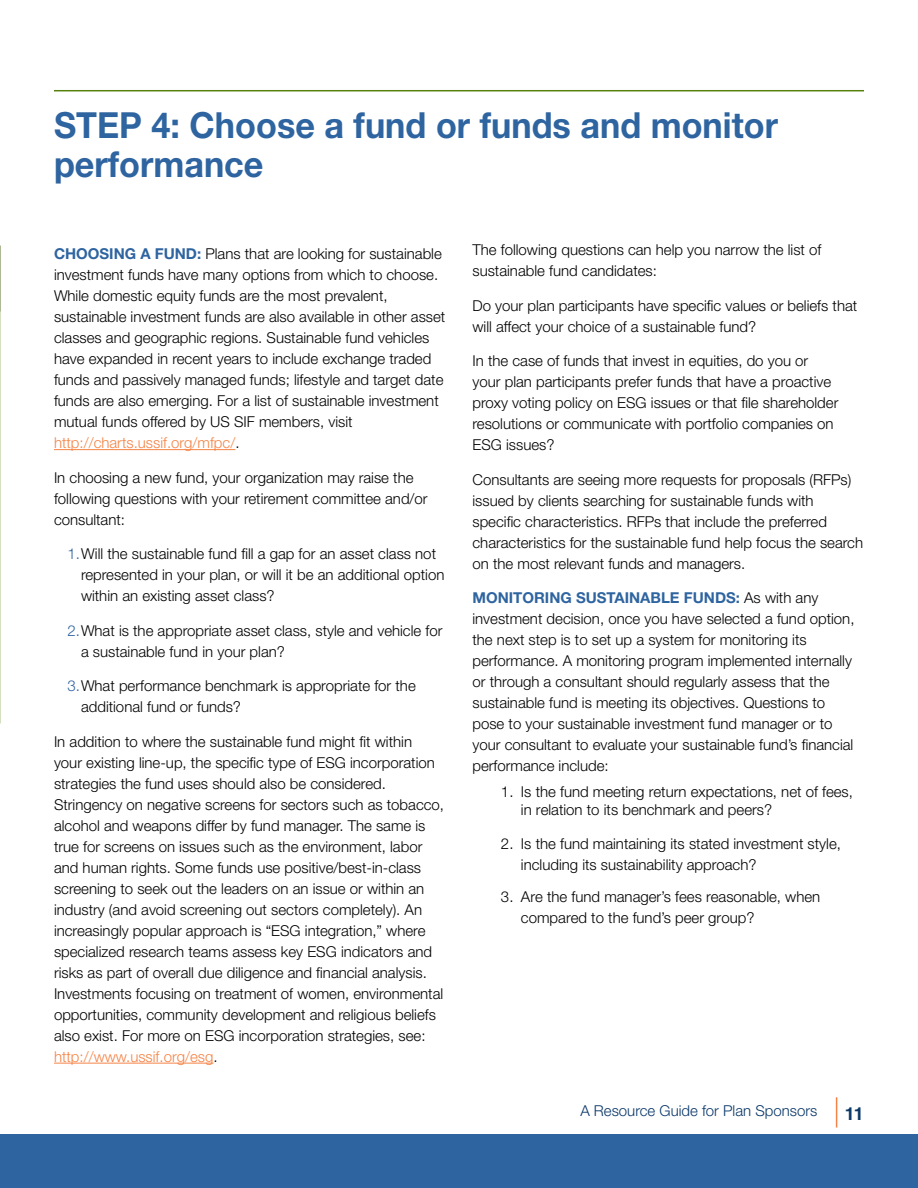
<style>
.page{position:relative;width:918px;height:1188px;background:#fff}
.page>*{position:absolute;margin:0;border:0;box-sizing:border-box;transform-origin:0 0}
.t1{font:700 36px/39px "Helvetica Neue";color:#2e64a0;scale:.95 1}
.t2{font:700 18px "Helvetica";color:#0b3869}
.t3{font:300 15px/21px "Helvetica Neue LT Std";color:#000}
.t4{font:700 15px "Helvetica Neue";color:#2e64a0}
.t5{font:300 15px "Helvetica Neue LT Std";color:#0b3869}
.s1{font-family:"Helvetica Neue";font-weight:700;color:#2e64a0}
.s2{color:#f58345}
.s3{color:#2e64a0}
.s4{font-family:"Helvetica Neue LT Std";font-weight:300;color:#000}
</style>
<div class="page">
<hr style="left:836px;top:1097px;width:1px;height:31px;background:#f58345">
<div style="left:0;top:1134px;width:918px;height:54px;background:#2e64a0"></div>
<hr style="left:54px;top:90px;width:810px;height:1px;background:#57810c">
<hr style="left:54px;top:449px;width:181px;height:1px;background:#f58345">
<hr style="left:54px;top:1063px;width:159px;height:1px;background:#f58345">
<h1 class="t1" style="left:54px;top:107px;width:764px">STEP 4: Choose a fund or funds and monitor performance</h1>
<p class="t3" style="left:54px;top:243px;width:393px"><span class="s1">CHOOSING A FUND:</span> Plans that are looking for sustainable investment funds have many options from which to choose.<br>While domestic equity funds are the most prevalent, sustainable investment funds are also available in other asset classes and geographic regions. Sustainable fund vehicles have expanded in recent years to include exchange traded funds and passively managed funds; lifestyle and target date funds are also emerging. For a list of sustainable investment mutual funds offered by US SIF members, visit <span class="s2">http://charts.ussif.org/mfpc/</span>.</p>
<p class="t3" style="left:54px;top:466px;width:375px">In choosing a new fund, your organization may raise the following questions with your retirement committee and/or consultant:</p>
<p class="t3" style="left:81px;top:543px;width:365px;text-indent:-14px"><span class="s3">1.</span>Will the sustainable fund fill a gap for an asset class not represented in your plan, or will it be an additional option within an existing asset class?</p>
<p class="t3" style="left:81px;top:619px;width:363px;text-indent:-14px"><span class="s3">2.</span>What is the appropriate asset class, style and vehicle for a sustainable fund in your plan?</p>
<p class="t3" style="left:81px;top:675px;width:336px;text-indent:-14px"><span class="s3">3.</span>What performance benchmark is appropriate for the additional fund or funds?</p>
<p class="t3" style="left:54px;top:730px;width:392px">In addition to where the sustainable fund might fit within<br>your existing line-up, the specific type of ESG incorporation strategies the fund uses should also be considered.<br>Stringency on negative screens for sectors such as tobacco, alcohol and weapons differ by fund manager. The same is true for screens on issues such as the environment, labor and human rights. Some funds use positive/best-in-class screening to seek out the leaders on an issue or within an industry (and avoid screening out sectors completely). An increasingly popular approach is “ESG integration,” where specialized research teams assess key ESG indicators and risks as part of overall due diligence and financial analysis.<br>Investments focusing on treatment of women, environmental opportunities, community development and religious beliefs also exist. For more on ESG incorporation strategies, see: <span class="s2">http://www.ussif.org/esg</span>.</p>
<p class="t3" style="left:472px;top:239px;width:350px">The following questions can help you narrow the list of sustainable fund candidates:</p>
<p class="t3" style="left:472px;top:295px;width:386px">Do your plan participants have specific values or beliefs that will affect your choice of a sustainable fund?</p>
<p class="t3" style="left:472px;top:350px;width:367px">In the case of funds that invest in equities, do you or your plan participants prefer funds that have a proactive proxy voting policy on ESG issues or that file shareholder resolutions or communicate with portfolio companies on ESG issues?</p>
<p class="t3" style="left:472px;top:469px;width:392px">Consultants are seeing more requests for proposals (RFPs) issued by clients searching for sustainable funds with specific characteristics. RFPs that include the preferred characteristics for the sustainable fund help focus the search on the most relevant funds and managers.</p>
<p class="t4" style="left:472px;top:586px;width:347px">MONITORING SUSTAINABLE FUNDS: <span class="s4">As with any</span></p>
<p class="t3" style="left:472px;top:608px;width:384px">investment decision, once you have selected a fund option, the next step is to set up a system for monitoring its performance. A monitoring program implemented internally or through a consultant should regularly assess that the sustainable fund is meeting its objectives. Questions to pose to your sustainable investment fund manager or to your consultant to evaluate your sustainable fund’s financial performance include:</p>
<p class="t3" style="left:521px;top:783px;width:333px;line-height:17.7px;text-indent:-20px">1. Is the fund meeting return expectations, net of fees, in relation to its benchmark and peers?</p>
<p class="t3" style="left:521px;top:833px;width:321px;text-indent:-20px">2. Is the fund maintaining its stated investment style, including its sustainability approach?</p>
<p class="t3" style="left:521px;top:886px;width:301px;text-indent:-20px">3. Are the fund manager’s fees reasonable, when compared to the fund’s peer group?</p>
<p class="t5" style="left:580px;top:1102px;width:239px">A Resource Guide for Plan Sponsors</p>
<p class="t2" style="left:845px;top:1099px;width:21px">11</p>
</div>
